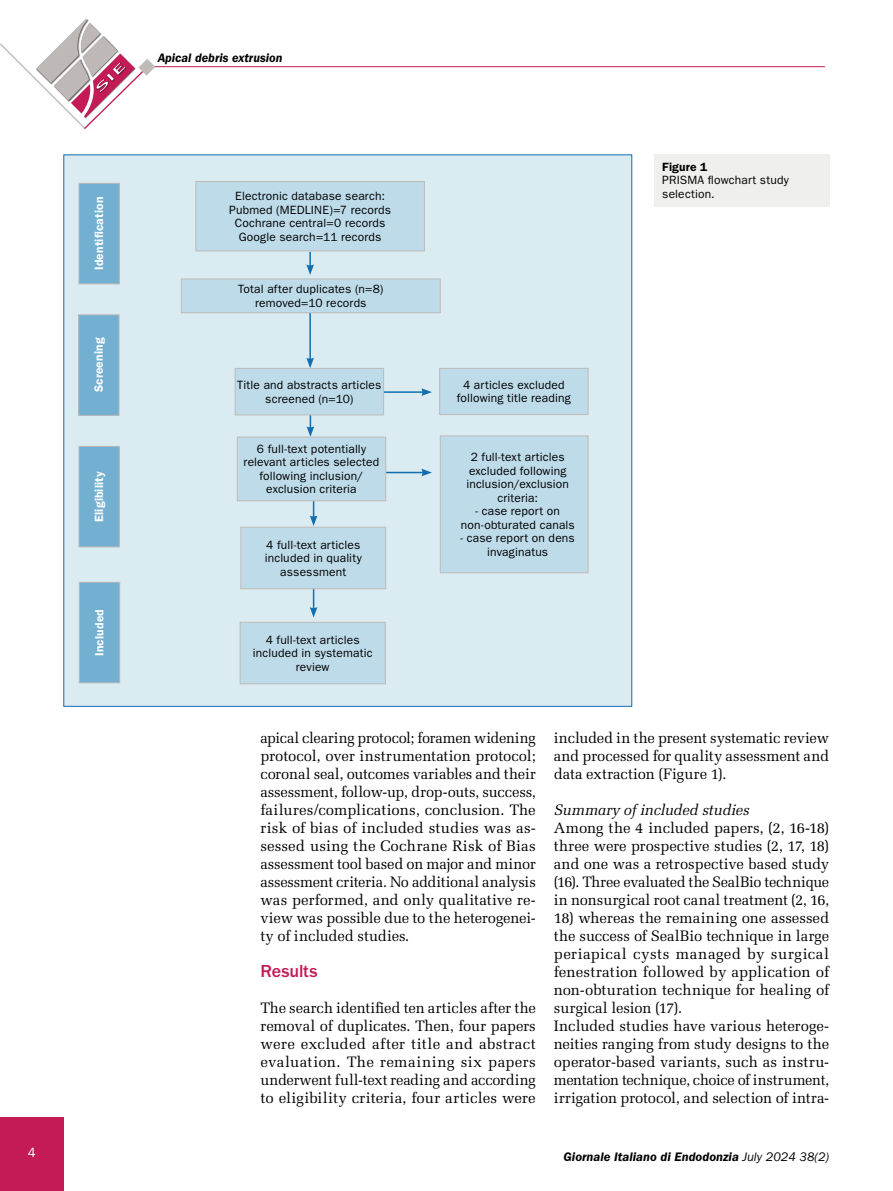
<style>
.page{position:relative;width:893px;height:1191px;background:#fff}
.page>*{position:absolute;margin:0;border:0;box-sizing:border-box;transform-origin:0 0}
._000_TNT_01{font:500 18px "ITC Franklin Gothic Std";letter-spacing:-.005em;color:#c41a55}
._004_TES{font:15.15px/18px "Melior LT Std";letter-spacing:-.005em;color:#000001;text-align:justify}
._004_TES-2{font:15.15px/18px "Melior LT Std";letter-spacing:-.005em;color:#000001;text-align:justify;scale:.96 1}
._004_TES-3{font:italic 15.15px "Melior LT Std";letter-spacing:-.015em;color:#000001}
.t1{font:13.5px "ITC Franklin Gothic Std";color:#fff}
.t2{font:italic 600 12.75px "ITC Franklin Gothic Std";color:#000001}
._010_DIDA{font:12px/13.5px "ITC Franklin Gothic Std";letter-spacing:.015em;color:#000001;text-align:center}
._010_DIDA-2{font:600 12px "ITC Franklin Gothic Std";letter-spacing:.015em;color:#fff}
._010_DIDA-3{font:600 12px "ITC Franklin Gothic Std";letter-spacing:.015em;color:#000001}
.s1{font-weight:400}
</style>
<div class="page">
<div style="left:0;top:1118px;width:64px;height:73px;background:#c41a55"></div>
<hr style="left:147px;top:66px;width:678px;height:1px;background:#c41a55">
<svg style="left:0;top:19px;width:155px;height:110px"></svg>
<div style="left:63px;top:154px;width:569px;height:552px;background:#dbebf2"></div>
<div style="left:654px;top:154px;width:175px;height:52px;background:#efefed"></div>
<div style="left:79px;top:582px;width:41px;height:101px;background:#72afd1"></div>
<div style="left:79px;top:582px;width:41px;height:101px;border:1px solid #c0bbb9"></div>
<div style="left:79px;top:446px;width:40px;height:101px;background:#72afd1"></div>
<div style="left:79px;top:446px;width:41px;height:101px;border:1px solid #c0bbb9"></div>
<div style="left:79px;top:315px;width:40px;height:100px;background:#72afd1"></div>
<div style="left:78px;top:314px;width:41px;height:101px;border:1px solid #c0bbb9"></div>
<div style="left:79px;top:183px;width:40px;height:101px;background:#72afd1"></div>
<div style="left:79px;top:183px;width:41px;height:101px;border:1px solid #c0bbb9"></div>
<svg style="left:306px;top:252px;width:8px;height:23px"></svg>
<hr style="left:309px;top:311px;width:2px;height:49px;background:#116fb1">
<svg style="left:306px;top:358px;width:8px;height:10px"></svg>
<hr style="left:310px;top:379px;width:1px;height:50px;background:#116fb1">
<svg style="left:307px;top:426px;width:7px;height:11px"></svg>
<hr style="left:313px;top:469px;width:1px;height:49px;background:#116fb1">
<svg style="left:310px;top:515px;width:7px;height:11px"></svg>
<hr style="left:313px;top:560px;width:1px;height:49px;background:#116fb1">
<svg style="left:310px;top:607px;width:7px;height:10px"></svg>
<hr style="left:346px;top:391px;width:78px;height:2px;background:#116fb1">
<svg style="left:421px;top:388px;width:11px;height:8px"></svg>
<hr style="left:354px;top:472px;width:70px;height:1px;background:#116fb1">
<svg style="left:421px;top:469px;width:11px;height:7px"></svg>
<div style="left:196px;top:181px;width:228px;height:70px;background:#bedbe9"></div>
<div style="left:196px;top:181px;width:229px;height:70px;border:1px solid #c0bbb9"></div>
<div style="left:181px;top:279px;width:259px;height:34px;background:#bedbe9"></div>
<div style="left:181px;top:279px;width:259px;height:34px;border:1px solid #c0bbb9"></div>
<div style="left:235px;top:368px;width:149px;height:47px;background:#bedbe9"></div>
<div style="left:235px;top:368px;width:149px;height:47px;border:1px solid #c0bbb9"></div>
<div style="left:440px;top:368px;width:148px;height:46px;background:#bedbe9"></div>
<div style="left:439px;top:368px;width:149px;height:47px;border:1px solid #c0bbb9"></div>
<div style="left:237px;top:437px;width:149px;height:64px;background:#bedbe9"></div>
<div style="left:237px;top:437px;width:149px;height:64px;border:1px solid #c0bbb9"></div>
<div style="left:440px;top:436px;width:148px;height:137px;background:#bedbe9"></div>
<div style="left:440px;top:436px;width:148px;height:137px;border:1px solid #c0bbb9"></div>
<div style="left:241px;top:527px;width:145px;height:62px;background:#bedbe9"></div>
<div style="left:241px;top:527px;width:145px;height:62px;border:1px solid #c0bbb9"></div>
<div style="left:240px;top:622px;width:145px;height:62px;background:#bedbe9"></div>
<div style="left:240px;top:622px;width:145px;height:62px;border:1px solid #c0bbb9"></div>
<p class="t1" style="left:28px;top:1144px;width:9px">4</p>
<p class="_010_DIDA-2" style="left:92px;top:270px;width:75px;rotate:-90deg">Identification</p>
<p class="_010_DIDA-2" style="left:92px;top:392px;width:56px;rotate:-90deg">Screening</p>
<p class="_010_DIDA-2" style="left:92px;top:522px;width:52px;rotate:-90deg">Eligibility</p>
<p class="_010_DIDA-2" style="left:92px;top:656px;width:48px;rotate:-90deg">Included</p>
<p class="t2" style="left:158px;top:51px;width:126px">Apical debris extrusion</p>
<p class="_010_DIDA" style="left:235px;top:189px;width:151px">Electronic database search:</p>
<p class="_010_DIDA" style="left:229px;top:203px;width:163px">Pubmed (MEDLINE)=7 records</p>
<p class="_010_DIDA" style="left:235px;top:216px;width:152px">Cochrane central=0 records</p>
<p class="_010_DIDA" style="left:239px;top:230px;width:144px">Google search=11 records</p>
<p class="_010_DIDA" style="left:238px;top:282px;width:147px">Total after duplicates (n=8)</p>
<p class="_010_DIDA" style="left:255px;top:296px;width:113px">removed=10 records</p>
<p class="_010_DIDA" style="left:237px;top:378px;width:146px">Title and abstracts articles screened (n=10)</p>
<p class="_010_DIDA" style="left:457px;top:378px;width:115px">4 articles excluded following title reading</p>
<p class="_010_DIDA" style="left:244px;top:442px;width:137px">6 full-text potentially relevant articles selected following inclusion/ exclusion criteria</p>
<p class="_010_DIDA" style="left:466px;top:450px;width:104px">2 full-text articles excluded following inclusion/exclusion criteria:</p>
<p class="_010_DIDA" style="left:461px;top:504px;width:115px">- case report on non-obturated canals</p>
<p class="_010_DIDA" style="left:461px;top:531px;width:116px">- case report on dens invaginatus</p>
<p class="_010_DIDA" style="left:265px;top:538px;width:98px">4 full-text articles included in quality assessment</p>
<p class="_010_DIDA" style="left:266px;top:633px;width:95px">4 full-text articles</p>
<p class="_010_DIDA" style="left:253px;top:646px;width:121px">included in systematic review</p>
<p class="_010_DIDA-3" style="left:662px;top:160px;width:47px">Figure 1</p>
<p class="_010_DIDA" style="left:662px;top:174px;width:128px;text-align:left">PRISMA flowchart study selection.</p>
<p class="_004_TES-2" style="left:260px;top:729px;width:288px">apical clearing protocol; foramen widening protocol, over instrumentation protocol; coronal seal, outcomes variables and their assessment, follow-up, drop-outs, success, failures/complications, conclusion. The risk of bias of included studies was as&shy;sessed using the Cochrane Risk of Bias assessment tool based on major and minor assessment criteria. No additional analysis was performed, and only qualitative re&shy;view was possible due to the heterogenei&shy;ty of included studies.</p>
<p class="_000_TNT_01" style="left:260px;top:961px;width:59px">Results</p>
<p class="_004_TES" style="left:260px;top:999px;width:277px">The search identified ten articles after the removal of duplicates. Then, four papers were excluded after title and abstract evaluation. The remaining six papers underwent full-text reading and according to eligibility criteria, four articles were</p>
<p class="_004_TES" style="left:554px;top:729px;width:277px">included in the present systematic review and processed for quality assessment and data extraction (Figure 1).</p>
<p class="_004_TES-3" style="left:554px;top:801px;width:197px">Summary of included studies</p>
<p class="_004_TES" style="left:554px;top:819px;width:277px">Among the 4 included papers, (2, 16-18) three were prospective studies (2, 17, 18) and one was a retrospective based study (16). Three evaluated the SealBio technique in nonsurgical root canal treatment (2, 16,</p>
<p class="_004_TES" style="left:554px;top:909px;width:277px">18) whereas the remaining one assessed the success of SealBio technique in large periapical cysts managed by surgical fenestration followed by application of non-obturation technique for healing of surgical lesion (17).</p>
<p class="_004_TES" style="left:554px;top:1017px;width:277px">Included studies have various heteroge&shy;neities ranging from study designs to the operator-based variants, such as instru&shy;mentation technique, choice of instrument, irrigation protocol, and selection of intra-</p>
<p class="t2" style="left:563px;top:1149px;width:267px">Giornale Italiano di Endodonzia <span class="s1">July 2024 38(2)</span></p>
</div>
